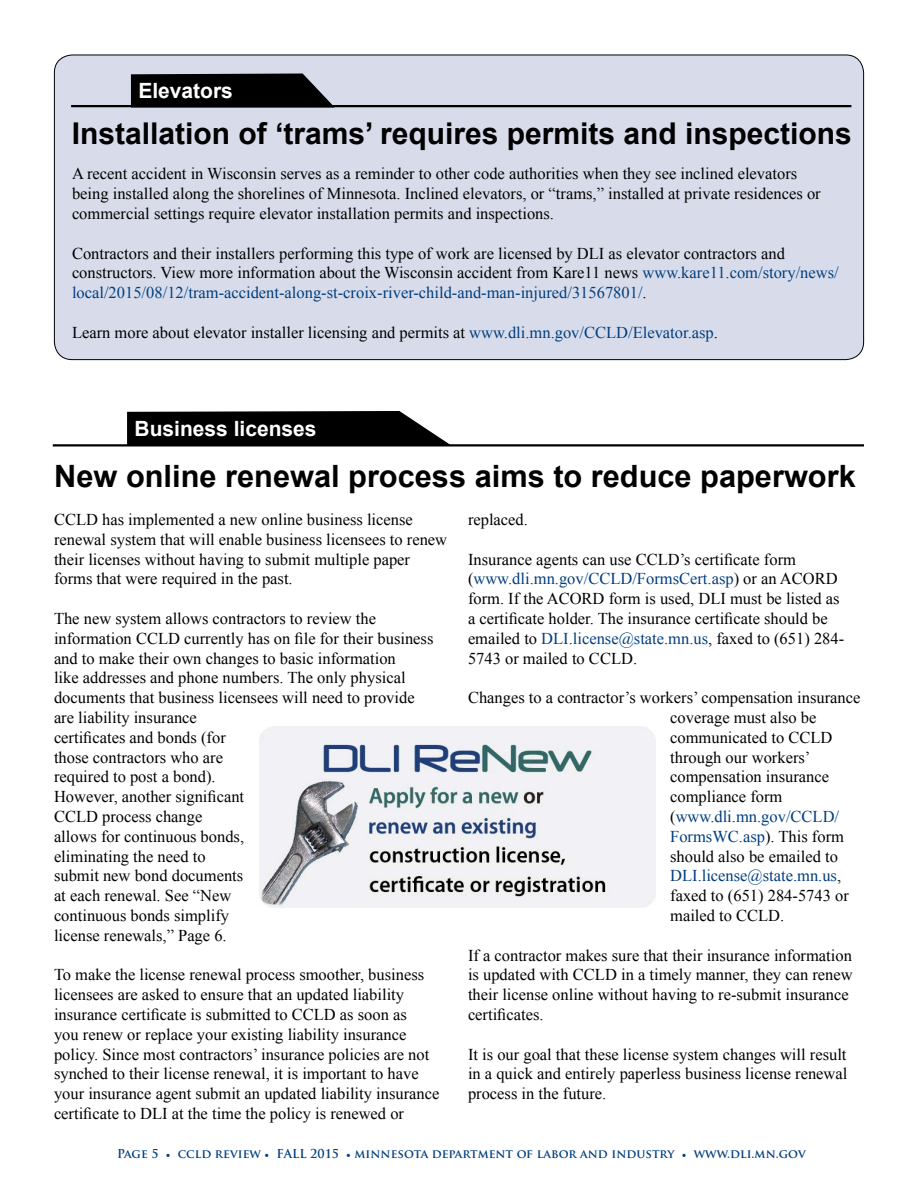
<style>
.page{position:relative;width:918px;height:1188px;background:#fff}
.page>*{position:absolute;margin:0;border:0;box-sizing:border-box;transform-origin:0 0}
.Headline_-_main_-_bl{font:700 30.75px "Arial";color:#000}
.Headline_-_main_-_bl-2{font:700 30px "Arial";color:#000}
.t1{font:700 21px "Arial";color:#fff}
.Body_paragraph{font:16.5px/19.8px "Times New Roman";color:#000}
.t2{font:700 12px "Trajan Pro";color:#003e7e}
.s1{color:#003e7e}
.s2{font-family:"Minion Pro";font-weight:400}
</style>
<div class="page">
<hr style="left:53px;top:444px;width:811px;height:3px;background:#000">
<svg style="left:126px;top:411px;width:327px;height:34px;background:#191919"></svg>
<img style="left:259px;top:726px;width:396px;height:181px">
<div style="left:54px;top:55px;width:810px;height:305px;background:#d8dcea;border-radius:18px"></div>
<hr style="left:71px;top:105px;width:780px;height:2px;background:#000">
<svg style="left:130px;top:73px;width:207px;height:35px"></svg>
<p class="t1" style="left:138px;top:77px;width:96px">Elevators</p>
<h2 class="Headline_-_main_-_bl-2" style="left:72px;top:113px;width:782px">Installation of ‘trams’ requires permits and inspections</h2>
<p class="Body_paragraph" style="left:72px;top:164px;width:750px">A recent accident in Wisconsin serves as a reminder to other code authorities when they see inclined elevators being installed along the shorelines of Minnesota. Inclined elevators, or “trams,” installed at private residences or commercial settings require elevator installation permits and inspections.</p>
<p class="Body_paragraph" style="left:72px;top:243px;width:768px">Contractors and their installers performing this type of work are licensed by DLI as elevator contractors and constructors. View more information about the Wisconsin accident from Kare11 news <span class="s1">www.kare11.com/story/news/ local/2015/08/12/tram-accident-along-st-croix-river-child-and-man-injured/31567801/</span>.</p>
<p class="Body_paragraph" style="left:72px;top:322px;width:647px">Learn more about elevator installer licensing and permits at <span class="s1">www.dli.mn.gov/CCLD/Elevator.asp</span>.</p>
<p class="t1" style="left:135px;top:414px;width:184px">Business licenses</p>
<h2 class="Headline_-_main_-_bl" style="left:54px;top:456px;width:803px">New online renewal process aims to reduce paperwork</h2>
<p class="Body_paragraph" style="left:54px;top:509px;width:395px">CCLD has implemented a new online business license renewal system that will enable business licensees to renew their licenses without having to submit multiple paper forms that were required in the past.</p>
<p class="Body_paragraph" style="left:54px;top:608px;width:381px">The new system allows contractors to review the information CCLD currently has on file for their business and to make their own changes to basic information<br>like addresses and phone numbers. The only physical documents that business licensees will need to provide are liability insurance<br>certificates and bonds (for<br>those contractors who are<br>required to post a bond).<br>However, another significant<br>CCLD process change<br>allows for continuous bonds,<br>eliminating the need to<br>submit new bond documents<br>at each renewal. See “New<br>continuous bonds simplify<br>license renewals,” Page 6.</p>
<p class="Body_paragraph" style="left:54px;top:965px;width:387px">To make the license renewal process smoother, business licensees are asked to ensure that an updated liability insurance certificate is submitted to CCLD as soon as<br>you renew or replace your existing liability insurance policy. Since most contractors’ insurance policies are not synched to their license renewal, it is important to have your insurance agent submit an updated liability insurance certificate to DLI at the time the policy is renewed or</p>
<p class="Body_paragraph" style="left:468px;top:509px;width:62px">replaced.</p>
<p class="Body_paragraph" style="left:468px;top:549px;width:378px">Insurance agents can use CCLD’s certificate form (<span class="s1">www.dli.mn.gov/CCLD/FormsCert.asp</span>) or an ACORD form. If the ACORD form is used, DLI must be listed as a certificate holder. The insurance certificate should be emailed to <span class="s1">DLI.license@state.mn.us</span>, faxed to (651) 284- 5743 or mailed to CCLD.</p>
<p class="Body_paragraph" style="left:670px;top:688px;width:192px;text-indent:-202px">Changes to a contractor’s workers’ compensation insurance coverage must also be communicated to CCLD through our workers’ compensation insurance compliance form (<span class="s1">www.dli.mn.gov/CCLD/<br>FormsWC.asp</span>). This form should also be emailed to<br><span class="s1">DLI.license@state.mn.us</span>, faxed to (651) 284-5743 or mailed to CCLD.</p>
<p class="Body_paragraph" style="left:468px;top:945px;width:386px">If a contractor makes sure that their insurance information is updated with CCLD in a timely manner, they can renew their license online without having to re-submit insurance certificates.</p>
<p class="Body_paragraph" style="left:468px;top:1044px;width:381px;text-align:justify">It is our goal that these license system changes will result in a quick and entirely paperless business license renewal process in the future.</p>
<p class="t2" style="left:117px;top:1146px;width:690px">Page 5 <span class="s2">•</span> ccld review <span class="s2">•</span> FALL 2015 <span class="s2">•</span> minnesota department of labor and industry <span class="s2">•</span> www.dli.mn.gov</p>
</div>
